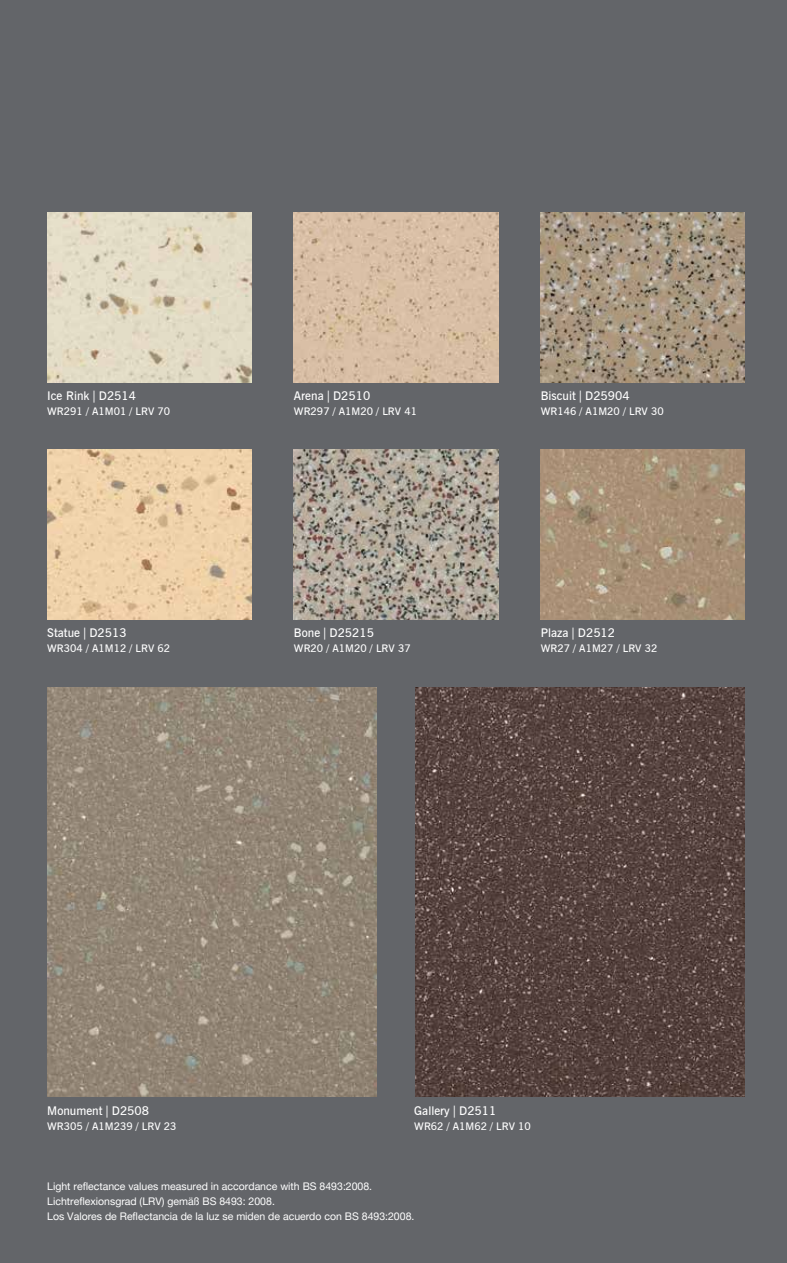
<style>
.page{position:relative;width:787px;height:1263px;background:#636569}
.page>*{position:absolute;margin:0;border:0;box-sizing:border-box;transform-origin:0 0}
.t1{font:600 12px "News Gothic BT";color:#fff}
.t2{font:10.5px/15px "Helvetica Neue LT Pro";color:#fff}
.t3{font:600 10.5px "News Gothic BT";color:#fff}
.s1{font-family:"Helvetica Neue LT Pro";font-weight:400}
</style>
<div class="page">
<img style="left:47px;top:688px;width:330px;height:408px">
<img style="left:47px;top:213px;width:204px;height:170px">
<img style="left:294px;top:213px;width:204px;height:170px">
<img style="left:540px;top:213px;width:205px;height:170px">
<img style="left:415px;top:688px;width:330px;height:408px">
<img style="left:47px;top:449px;width:204px;height:171px">
<img style="left:294px;top:449px;width:204px;height:171px">
<img style="left:540px;top:449px;width:205px;height:171px">
<p class="t1" style="left:47px;top:389px;width:90px">Ice Rink <span class="s1">|</span> D2514</p>
<p class="t3" style="left:47px;top:405px;width:125px">WR291 / A1M01 / LRV 70</p>
<p class="t1" style="left:47px;top:626px;width:81px">Statue <span class="s1">|</span> D2513</p>
<p class="t3" style="left:47px;top:642px;width:125px">WR304 / A1M12 / LRV 62</p>
<p class="t1" style="left:294px;top:389px;width:78px">Arena <span class="s1">|</span> D2510</p>
<p class="t3" style="left:294px;top:405px;width:125px">WR297 / A1M20 / LRV 41</p>
<p class="t1" style="left:294px;top:626px;width:81px">Bone <span class="s1">|</span> D25215</p>
<p class="t3" style="left:294px;top:642px;width:118px">WR20 / A1M20 / LRV 37</p>
<p class="t1" style="left:540px;top:389px;width:90px">Biscuit <span class="s1">|</span> D25904</p>
<p class="t3" style="left:540px;top:405px;width:125px">WR146 / A1M20 / LRV 30</p>
<p class="t1" style="left:540px;top:626px;width:76px">Plaza <span class="s1">|</span> D2512</p>
<p class="t3" style="left:540px;top:642px;width:118px">WR27 / A1M27 / LRV 32</p>
<p class="t1" style="left:47px;top:1103px;width:103px">Monument <span class="s1">|</span> D2508</p>
<p class="t3" style="left:47px;top:1119px;width:131px">WR305 / A1M239 / LRV 23</p>
<p class="t1" style="left:414px;top:1103px;width:84px">Gallery <span class="s1">|</span> D2511</p>
<p class="t3" style="left:414px;top:1119px;width:118px">WR62 / A1M62 / LRV 10</p>
<p class="t2" style="left:47px;top:1178px;width:368px">Light reflectance values measured in accordance with BS 8493:2008.<br>Lichtreflexionsgrad (LRV) gemäß BS 8493: 2008.<br>Los Valores de Reflectancia de la luz se miden de acuerdo con BS 8493:2008.</p>
</div>
